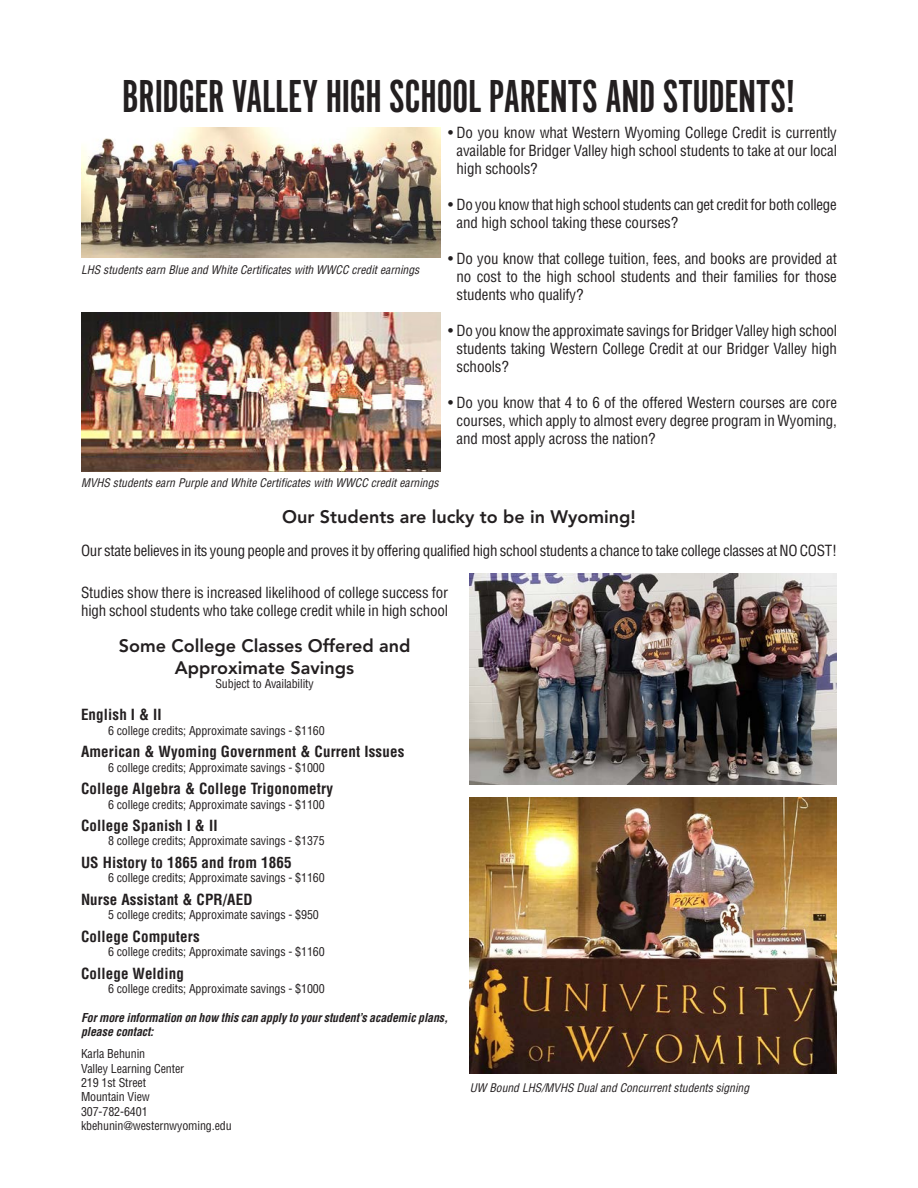
<style>
.page{position:relative;width:918px;height:1188px;background:#fff}
.page>*{position:absolute;margin:0;border:0;box-sizing:border-box;transform-origin:0 0}
.t1{font:48px "Alternate Got No 1 D";letter-spacing:-.01em;color:#231f20}
.t2{font:800 18px/21.6px "Avenir LT Std";color:#231f20;text-align:center}
.t3{font:condensed 15px/18px "Helvetica LT Std";letter-spacing:-.01em;color:#231f20;text-align:justify}
.t4{font:700 condensed 15px "Helvetica LT Std";letter-spacing:.01em;color:#231f20}
.t5{font:condensed 12px "Helvetica LT Std";letter-spacing:-.01em;color:#231f20}
.t6{font:italic 700 condensed 12px/14.4px "Helvetica LT Std";letter-spacing:-.01em;color:#231f20}
.Body_Text{font:italic condensed 11.55px "Helvetica LT Std";color:#231f20}
</style>
<div class="page">
<img style="left:470px;top:574px;width:367px;height:210px">
<img style="left:470px;top:798px;width:367px;height:276px">
<img style="left:81px;top:128px;width:359px;height:129px">
<img style="left:81px;top:312px;width:359px;height:160px">
<h1 class="t1" style="left:122px;top:71px;width:675px">BRIDGER VALLEY HIGH SCHOOL PARENTS AND STUDENTS!</h1>
<p class="Body_Text" style="left:81px;top:262px;width:340px">LHS students earn Blue and White Certificates with WWCC credit earnings</p>
<p class="t3" style="left:457px;top:124px;width:382px;text-indent:-8px">• Do you know what Western Wyoming College Credit is currently available for Bridger Valley high school students to take at our local high schools?</p>
<p class="t3" style="left:457px;top:196px;width:382px;text-indent:-8px">• Do you know that high school students can get credit for both college and high school taking these courses?</p>
<p class="t3" style="left:457px;top:250px;width:382px;text-indent:-8px">• Do you know that college tuition, fees, and books are provided at no cost to the high school students and their families for those students who qualify?</p>
<p class="t3" style="left:457px;top:322px;width:382px;text-indent:-8px">• Do you know the approximate savings for Bridger Valley high school students taking Western College Credit at our Bridger Valley high schools?</p>
<p class="t3" style="left:457px;top:394px;width:382px;text-indent:-8px">• Do you know that 4 to 6 of the offered Western courses are core courses, which apply to almost every degree program in Wyoming, and most apply across the nation?</p>
<p class="Body_Text" style="left:81px;top:476px;width:359px">MVHS students earn Purple and White Certificates with WWCC credit earnings</p>
<p class="t2" style="left:282px;top:506px;width:355px">Our Students are lucky to be in Wyoming!</p>
<p class="t3" style="left:81px;top:541px;width:758px">Our state believes in its young people and proves it by offering qualified high school students a chance to take college classes at NO COST!</p>
<p class="t3" style="left:81px;top:583px;width:369px">Studies show there is increased likelihood of college success for high school students who take college credit while in high school</p>
<p class="t2" style="left:119px;top:635px;width:293px">Some College Classes Offered and<br>Approximate Savings</p>
<p class="t5" style="left:215px;top:676px;width:100px">Subject to Availability</p>
<p class="t4" style="left:81px;top:705px;width:82px">English I &amp; II</p>
<p class="t5" style="left:108px;top:723px;width:218px">6 college credits; Approximate savings - $1160</p>
<p class="t4" style="left:81px;top:742px;width:325px">American &amp; Wyoming Government &amp; Current Issues</p>
<p class="t5" style="left:108px;top:760px;width:218px">6 college credits; Approximate savings - $1000</p>
<p class="t4" style="left:81px;top:779px;width:254px">College Algebra &amp; College Trigonometry</p>
<p class="t5" style="left:108px;top:797px;width:218px">6 college credits; Approximate savings - $1100</p>
<p class="t4" style="left:81px;top:816px;width:138px">College Spanish I &amp; II</p>
<p class="t5" style="left:108px;top:834px;width:218px">8 college credits; Approximate savings - $1375</p>
<p class="t4" style="left:81px;top:853px;width:212px">US History to 1865 and from 1865</p>
<p class="t5" style="left:108px;top:870px;width:218px">6 college credits; Approximate savings - $1160</p>
<p class="t4" style="left:81px;top:890px;width:173px">Nurse Assistant &amp; CPR/AED</p>
<p class="t5" style="left:108px;top:907px;width:212px">5 college credits; Approximate savings - $950</p>
<p class="t4" style="left:81px;top:927px;width:120px">College Computers</p>
<p class="t5" style="left:108px;top:944px;width:218px">6 college credits; Approximate savings - $1160</p>
<p class="t4" style="left:81px;top:964px;width:105px">College Welding</p>
<p class="t5" style="left:108px;top:981px;width:218px">6 college credits; Approximate savings - $1000</p>
<p class="t6" style="left:81px;top:1010px;width:369px">For more information on how this can apply to your student’s academic plans, please contact:</p>
<p class="t5" style="left:81px;top:1046px;width:66px">Karla Behunin</p>
<p class="t5" style="left:81px;top:1061px;width:105px">Valley Learning Center</p>
<p class="t5" style="left:81px;top:1075px;width:67px">219 1st Street</p>
<p class="t5" style="left:81px;top:1089px;width:70px">Mountain View</p>
<p class="t5" style="left:81px;top:1104px;width:68px">307-782-6401</p>
<p class="t5" style="left:81px;top:1118px;width:152px">kbehunin@westernwyoming.edu</p>
<p class="Body_Text" style="left:470px;top:1080px;width:281px">UW Bound LHS/MVHS Dual and Concurrent students signing</p>
</div>
